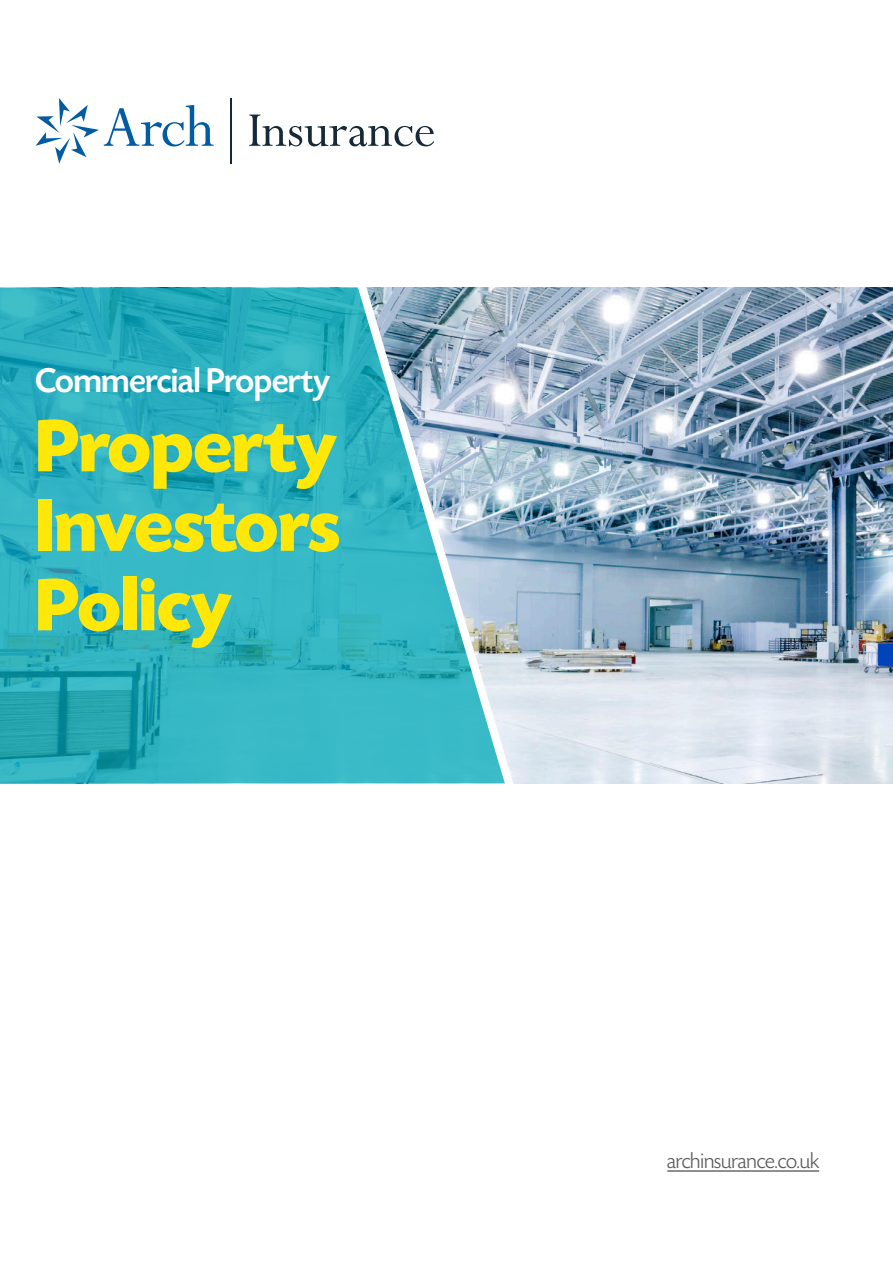
<style>
.page{position:relative;width:893px;height:1263px;background:#fff}
.page>*{position:absolute;margin:0;border:0;box-sizing:border-box;transform-origin:0 0}
.t1{font:700 78px "Today SHOP";color:#ffe709}
.t2{font:500 36px "Today SHOP";color:#fff}
.t3{font:300 22.5px "Today SHOP";color:#595959}
</style>
<div class="page">
<svg style="left:249px;top:115px;width:185px;height:31px"></svg>
<svg style="left:36px;top:98px;width:178px;height:66px"></svg>
<hr style="left:231px;top:98px;width:1px;height:65px;background:#172938">
<img style="left:531px;top:288px;width:362px;height:495px">
<svg style="left:0;top:288px;width:356px;height:495px;background:#2db0be"></svg>
<svg style="left:356px;top:287px;width:175px;height:497px;background:#7abecc"></svg>
<hr style="left:667px;top:1171px;width:152px;height:1px;background:#231f20">
<p class="t2" style="left:36px;top:362px;width:296px">Commercial Property</p>
<p class="t1" style="left:36px;top:406px;width:303px">Property</p>
<p class="t1" style="left:36px;top:485px;width:305px">Investors</p>
<p class="t1" style="left:36px;top:565px;width:198px">Policy</p>
<p class="t3" style="left:667px;top:1149px;width:153px">archinsurance.co.uk</p>
</div>
